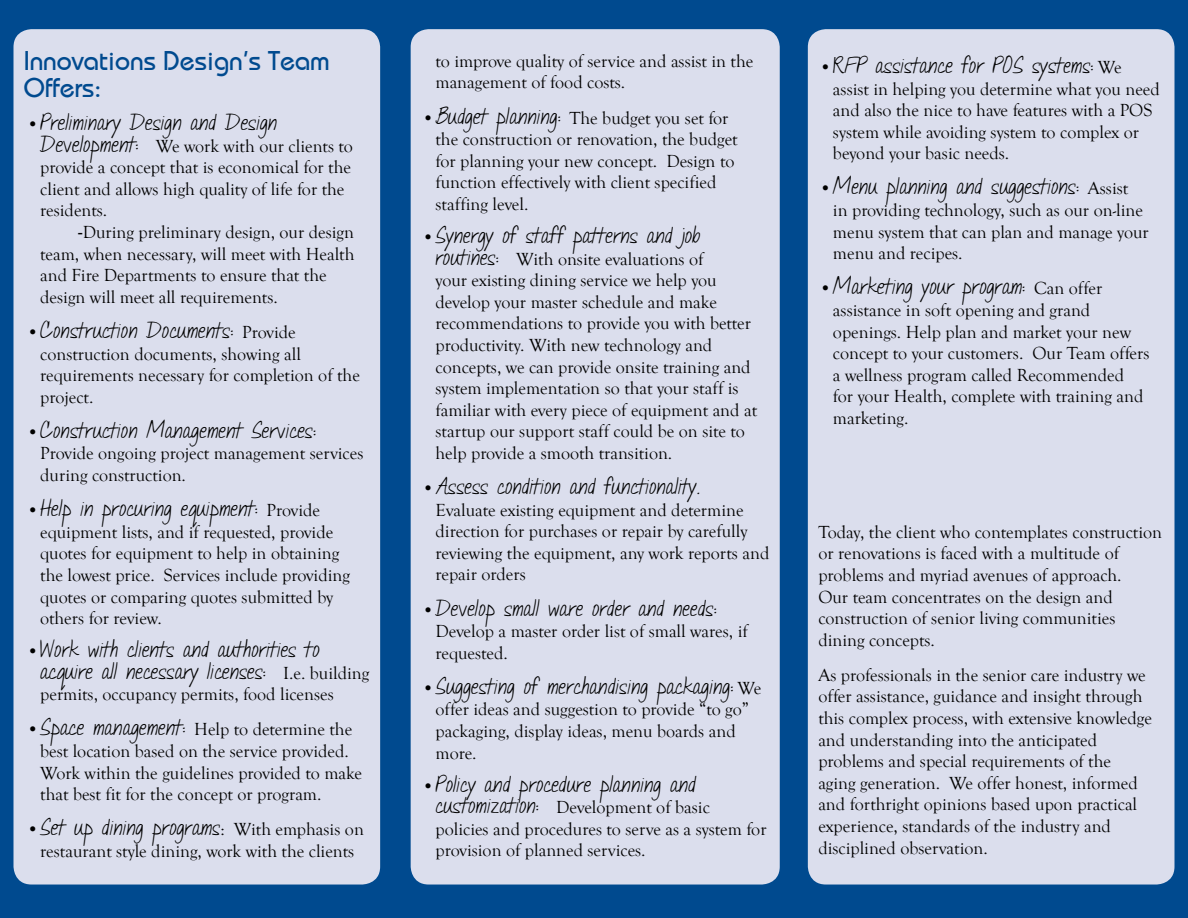
<style>
.page{position:relative;width:1188px;height:918px;background:#004a8f}
.page>*{position:absolute;margin:0;border:0;box-sizing:border-box;transform-origin:0 0}
.t1{font:27px/27px "Bahamas Plain";color:#004a8f}
.t2{font:18px/21.6px "Goudy Old Style T";color:#000}
.t3{font:18px/21.6px "Janda Quick Note";color:#000}
.s1{font-family:"Goudy Old Style T"}
.s2{font-family:"Janda Quick Note"}
.s3{font-family:"Bahamas Plain"}
</style>
<div class="page">
<div style="left:14px;top:29px;width:366px;height:856px;background:#dbdeed;border-radius:18px"></div>
<div style="left:411px;top:29px;width:369px;height:856px;background:#dbdeed;border-radius:18px"></div>
<div style="left:808px;top:29px;width:366px;height:856px;background:#dbdeed;border-radius:18px"></div>
<h1 class="t1" style="left:24px;top:47px;width:308px">Innovations Design’s Team<br>Offers:</h1>
<p class="t3" style="left:27px;top:113px;width:252px"><span class="s1">•</span> Preliminary Design and Design</p>
<p class="t2" style="left:40px;top:135px;width:314px"><span class="s2">Development:</span> We work with our clients to provide a concept that is economical for the client and allows high quality of life for the residents.</p>
<p class="t2" style="left:40px;top:222px;width:316px;text-indent:37px"><span class="s3">-</span>During preliminary design, our design team, when necessary, will meet with Health and Fire Departments to ensure that the design will meet all requirements.</p>
<p class="t3" style="left:27px;top:321px;width:270px"><span class="s1">•</span> Construction Documents: <span class="s1">Provide</span></p>
<p class="t2" style="left:40px;top:343px;width:321px">construction documents, showing all requirements necessary for completion of the project.</p>
<p class="t3" style="left:27px;top:421px;width:291px"><span class="s1">•</span> Construction Management Services:</p>
<p class="t2" style="left:40px;top:443px;width:325px">Provide ongoing project management services during construction.</p>
<p class="t3" style="left:27px;top:499px;width:295px"><span class="s1">•</span> Help in procuring equipment: <span class="s1">Provide</span></p>
<p class="t2" style="left:40px;top:521px;width:311px">equipment lists, and if requested, provide quotes for equipment to help in obtaining the lowest price. Services include providing quotes or comparing quotes submitted by others for review.</p>
<p class="t3" style="left:40px;top:640px;width:331px;text-indent:-14px"><span class="s1">•</span> Work with clients and authorities to acquire all necessary licenses: <span class="s1">I.e. building</span></p>
<p class="t2" style="left:40px;top:684px;width:295px">permits, occupancy permits, food licenses</p>
<p class="t2" style="left:40px;top:719px;width:323px;text-indent:-14px">• <span class="s2">Space management:</span> Help to determine the best location based on the service provided.<br>Work within the guidelines provided to make that best fit for the concept or program.</p>
<p class="t3" style="left:27px;top:818px;width:339px"><span class="s1">•</span> Set up dining programs<span class="s1">: With emphasis on</span></p>
<p class="t2" style="left:40px;top:841px;width:316px">restaurant style dining, work with the clients</p>
<p class="t2" style="left:436px;top:51px;width:319px">to improve quality of service and assist in the management of food costs.</p>
<p class="t2" style="left:436px;top:107px;width:304px;text-indent:-14px">• <span class="s2">Budget planning:</span> The budget you set for the construction or renovation, the budget for planning your new concept. Design to function effectively with client specified staffing level.</p>
<p class="t3" style="left:422px;top:226px;width:280px"><span class="s1">•</span> Synergy of staff patterns and job</p>
<p class="t2" style="left:436px;top:248px;width:323px"><span class="s2">routines:</span> With onsite evaluations of<br>your existing dining service we help you develop your master schedule and make recommendations to provide you with better productivity. With new technology and concepts, we can provide onsite training and system implementation so that your staff is familiar with every piece of equipment and at startup our support staff could be on site to help provide a smooth transition.</p>
<p class="t3" style="left:422px;top:477px;width:279px"><span class="s1">•</span> Assess condition and functionality.</p>
<p class="t2" style="left:436px;top:499px;width:335px">Evaluate existing equipment and determine direction for purchases or repair by carefully reviewing the equipment, any work reports and repair orders</p>
<p class="t3" style="left:422px;top:599px;width:296px"><span class="s1">•</span> Develop small ware order and needs:</p>
<p class="t2" style="left:436px;top:621px;width:314px">Develop a master order list of small wares, if requested.</p>
<p class="t3" style="left:422px;top:677px;width:341px"><span class="s1">•</span> Suggesting of merchandising packaging: <span class="s1">We</span></p>
<p class="t2" style="left:436px;top:699px;width:315px">offer ideas and suggestion to provide “to go” packaging, display ideas, menu boards and more.</p>
<p class="t3" style="left:422px;top:775px;width:275px"><span class="s1">•</span> Policy and procedure planning and</p>
<p class="t2" style="left:436px;top:797px;width:333px"><span class="s2">customization:</span> Development of basic policies and procedures to serve as a system for provision of planned services.</p>
<p class="t3" style="left:819px;top:56px;width:304px"><span class="s1">•</span> RFP assistance for POS systems: <span class="s1">We</span></p>
<p class="t2" style="left:833px;top:78px;width:328px">assist in helping you determine what you need and also the nice to have features with a POS system while avoiding system to complex or beyond your basic needs.</p>
<p class="t3" style="left:819px;top:177px;width:310px"><span class="s1">•</span> Menu planning and suggestions: <span class="s1">Assist</span></p>
<p class="t2" style="left:833px;top:200px;width:317px">in providing technology, such as our on-line menu system that can plan and manage your menu and recipes.</p>
<p class="t3" style="left:819px;top:277px;width:284px"><span class="s1">•</span> Marketing your program: <span class="s1">Can offer</span></p>
<p class="t2" style="left:833px;top:300px;width:318px">assistance in soft opening and grand openings. Help plan and market your new concept to your customers. Our Team offers a wellness program called Recommended<br>for your Health, complete with training and marketing.</p>
<p class="t2" style="left:818px;top:521px;width:345px">Today, the client who contemplates construction or renovations is faced with a multitude of problems and myriad avenues of approach.<br>Our team concentrates on the design and construction of senior living communities dining concepts.</p>
<p class="t2" style="left:818px;top:665px;width:335px">As professionals in the senior care industry we offer assistance, guidance and insight through this complex process, with extensive knowledge and understanding into the anticipated problems and special requirements of the aging generation. We offer honest, informed and forthright opinions based upon practical experience, standards of the industry and disciplined observation.</p>
</div>
